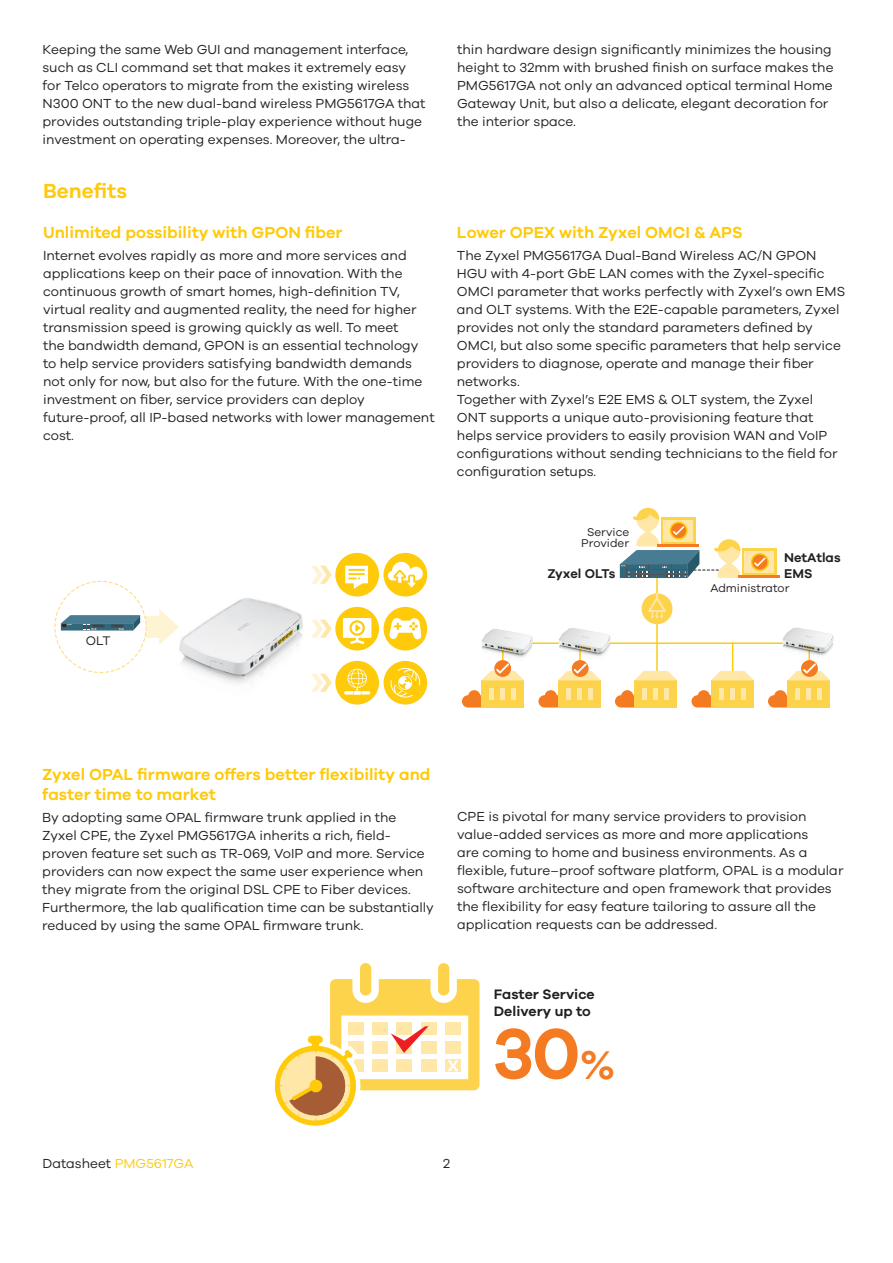
<style>
.page{position:relative;width:893px;height:1263px;background:#fff}
.page>*{position:absolute;margin:0;border:0;box-sizing:border-box;transform-origin:0 0}
.t1{font:600 73.05px "Galano Grotesque";color:#f47b21}
.t2{font:600 21px "Galano Grotesque";color:#feca0a}
.t3{font:600 16.5px/19.8px "Galano Grotesque";color:#feca0a}
.t4{font:600 14.1px/17px "Galano Grotesque";color:#231f20}
.brand_2_0_intro_bene{font:13.5px/18px "Galano Grotesque";color:#231f20}
.t5{font:600 13.05px "Galano Grotesque";color:#231f20}
.t6{font:600 13.05px "Galano Grotesque";letter-spacing:-.02em;color:#231f20}
.t7{font:12.9px "Galano Grotesque";color:#231f20}
.t8{font:11.7px/11.1px "Galano Grotesque";color:#231f20;text-align:center}
.s1{font-size:41.25px}
.s2{color:#feca0a}
</style>
<div class="page">
<img style="left:179px;top:565px;width:147px;height:119px">
<svg style="left:61px;top:609px;width:118px;height:36px"></svg>
<div style="left:335px;top:553px;width:44px;height:43px;background:#feca0a;border-radius:50%"></div>
<svg style="left:345px;top:566px;width:23px;height:23px"></svg>
<div style="left:384px;top:553px;width:43px;height:43px;background:#feca0a;border-radius:50%"></div>
<svg style="left:388px;top:562px;width:35px;height:26px"></svg>
<svg style="left:311px;top:566px;width:21px;height:18px"></svg>
<div style="left:384px;top:607px;width:43px;height:43px;background:#feca0a;border-radius:50%"></div>
<svg style="left:389px;top:618px;width:32px;height:22px"></svg>
<div style="left:335px;top:607px;width:44px;height:43px;background:#feca0a;border-radius:50%"></div>
<svg style="left:343px;top:618px;width:28px;height:26px"></svg>
<svg style="left:311px;top:620px;width:21px;height:18px"></svg>
<div style="left:335px;top:661px;width:44px;height:43px;background:#feca0a;border-radius:50%"></div>
<svg style="left:344px;top:669px;width:26px;height:26px"></svg>
<div style="left:384px;top:661px;width:43px;height:43px;background:#feca0a;border-radius:50%"></div>
<svg style="left:390px;top:668px;width:30px;height:30px"></svg>
<svg style="left:311px;top:674px;width:21px;height:18px"></svg>
<hr style="left:656px;top:575px;width:2px;height:120px;background:#feca0a">
<img style="left:783px;top:627px;width:51px;height:23px">
<img style="left:482px;top:629px;width:51px;height:13px">
<img style="left:559px;top:628px;width:52px;height:14px">
<svg style="left:620px;top:508px;width:120px;height:70px"></svg>
<div style="left:742px;top:549px;width:35px;height:27px;background:#fed34c"></div>
<div style="left:745px;top:551px;width:29px;height:22px;background:#ffe7a7"></div>
<hr style="left:739px;top:575px;width:41px;height:3px;background:#f47b21">
<svg style="left:751px;top:553px;width:18px;height:18px"></svg>
<div style="left:752px;top:555px;width:15px;height:14px;background:#f47b21;border-radius:50%"></div>
<svg style="left:754px;top:557px;width:12px;height:9px"></svg>
<svg style="left:462px;top:690px;width:19px;height:17px"></svg>
<div style="left:481px;top:680px;width:43px;height:27px;background:#fed34c"></div>
<div style="left:511px;top:688px;width:5px;height:12px;background:#ffe7a7"></div>
<div style="left:500px;top:688px;width:5px;height:12px;background:#ffe7a7"></div>
<div style="left:489px;top:688px;width:5px;height:12px;background:#ffe7a7"></div>
<svg style="left:538px;top:690px;width:20px;height:17px"></svg>
<div style="left:558px;top:680px;width:43px;height:27px;background:#fed34c"></div>
<div style="left:588px;top:688px;width:5px;height:12px;background:#ffe7a7"></div>
<div style="left:577px;top:688px;width:5px;height:12px;background:#ffe7a7"></div>
<div style="left:566px;top:688px;width:5px;height:12px;background:#ffe7a7"></div>
<svg style="left:615px;top:690px;width:19px;height:17px"></svg>
<div style="left:634px;top:680px;width:43px;height:27px;background:#fed34c"></div>
<div style="left:664px;top:688px;width:5px;height:12px;background:#ffe7a7"></div>
<div style="left:653px;top:688px;width:5px;height:12px;background:#ffe7a7"></div>
<div style="left:642px;top:688px;width:5px;height:12px;background:#ffe7a7"></div>
<svg style="left:691px;top:690px;width:20px;height:17px"></svg>
<div style="left:711px;top:680px;width:43px;height:27px;background:#fed34c"></div>
<div style="left:741px;top:688px;width:5px;height:12px;background:#ffe7a7"></div>
<div style="left:730px;top:688px;width:5px;height:12px;background:#ffe7a7"></div>
<div style="left:719px;top:688px;width:5px;height:12px;background:#ffe7a7"></div>
<svg style="left:768px;top:690px;width:19px;height:17px"></svg>
<div style="left:787px;top:680px;width:43px;height:27px;background:#fed34c"></div>
<div style="left:817px;top:688px;width:5px;height:12px;background:#ffe7a7"></div>
<div style="left:806px;top:688px;width:5px;height:12px;background:#ffe7a7"></div>
<div style="left:795px;top:688px;width:5px;height:12px;background:#ffe7a7"></div>
<div style="left:642px;top:593px;width:30px;height:31px;background:#fed34c;border-radius:50%"></div>
<svg style="left:648px;top:593px;width:18px;height:26px"></svg>
<svg style="left:482px;top:642px;width:348px;height:38px"></svg>
<svg style="left:274px;top:963px;width:205px;height:163px"></svg>
<p class="brand_2_0_intro_bene" style="left:43px;top:40px;width:384px">Keeping the same Web GUI and management interface, such as CLI command set that makes it extremely easy for Telco operators to migrate from the existing wireless N300 ONT to the new dual-band wireless PMG5617GA that provides outstanding triple-play experience without huge investment on operating expenses. Moreover, the ultra-</p>
<p class="brand_2_0_intro_bene" style="left:457px;top:40px;width:378px">thin hardware design significantly minimizes the housing height to 32mm with brushed finish on surface makes the PMG5617GA not only an advanced optical terminal Home Gateway Unit, but also a delicate, elegant decoration for the interior space.</p>
<p class="t2" style="left:43px;top:178px;width:85px">Benefits</p>
<p class="t3" style="left:43px;top:222px;width:301px">Unlimited possibility with GPON fiber</p>
<p class="brand_2_0_intro_bene" style="left:43px;top:246px;width:393px">Internet evolves rapidly as more and more services and applications keep on their pace of innovation. With the continuous growth of smart homes, high-definition TV, virtual reality and augmented reality, the need for higher transmission speed is growing quickly as well. To meet<br>the bandwidth demand, GPON is an essential technology to help service providers satisfying bandwidth demands not only for now, but also for the future. With the one-time investment on fiber, service providers can deploy future-proof, all IP-based networks with lower management cost.</p>
<p class="t7" style="left:86px;top:633px;width:26px">OLT</p>
<p class="t3" style="left:457px;top:222px;width:287px">Lower OPEX with Zyxel OMCI &amp; APS</p>
<p class="brand_2_0_intro_bene" style="left:457px;top:246px;width:390px">The Zyxel PMG5617GA Dual-Band Wireless AC/N GPON HGU with 4-port GbE LAN comes with the Zyxel-specific OMCI parameter that works perfectly with Zyxel’s own EMS and OLT systems. With the E2E-capable parameters, Zyxel provides not only the standard parameters defined by OMCI, but also some specific parameters that help service providers to diagnose, operate and manage their fiber networks.</p>
<p class="brand_2_0_intro_bene" style="left:457px;top:390px;width:382px">Together with Zyxel’s E2E EMS &amp; OLT system, the Zyxel ONT supports a unique auto-provisioning feature that helps service providers to easily provision WAN and VoIP configurations without sending technicians to the field for configuration setups.</p>
<p class="t8" style="left:581px;top:526px;width:49px">Service<br>Provider</p>
<p class="t5" style="left:784px;top:550px;width:58px">NetAtlas</p>
<p class="t6" style="left:547px;top:566px;width:69px">Zyxel OLTs</p>
<p class="t5" style="left:784px;top:566px;width:30px">EMS</p>
<p class="t8" style="left:710px;top:582px;width:81px">Administrator</p>
<p class="t3" style="left:42px;top:764px;width:390px">Zyxel OPAL firmware offers better flexibility and faster time to market</p>
<p class="brand_2_0_intro_bene" style="left:42px;top:808px;width:393px">By adopting same OPAL firmware trunk applied in the Zyxel CPE, the Zyxel PMG5617GA inherits a rich, field&shy;proven feature set such as TR-069, VoIP and more. Service providers can now expect the same user experience when they migrate from the original DSL CPE to Fiber devices.<br>Furthermore, the lab qualification time can be substantially reduced by using the same OPAL firmware trunk.</p>
<p class="brand_2_0_intro_bene" style="left:457px;top:807px;width:388px">CPE is pivotal for many service providers to provision value-added services as more and more applications<br>are coming to home and business environments. As a flexible, future–proof software platform, OPAL is a modular software architecture and open framework that provides the flexibility for easy feature tailoring to assure all the application requests can be addressed.</p>
<p class="t4" style="left:494px;top:985px;width:102px">Faster Service<br>Delivery up to</p>
<p class="t1" style="left:492px;top:1009px;width:124px">30<span class="s1">%</span></p>
<p class="brand_2_0_intro_bene" style="left:43px;top:1154px;width:152px">Datasheet <span class="s2">PMG5617GA</span></p>
<p class="brand_2_0_intro_bene" style="left:443px;top:1154px;width:8px">2</p>
</div>
